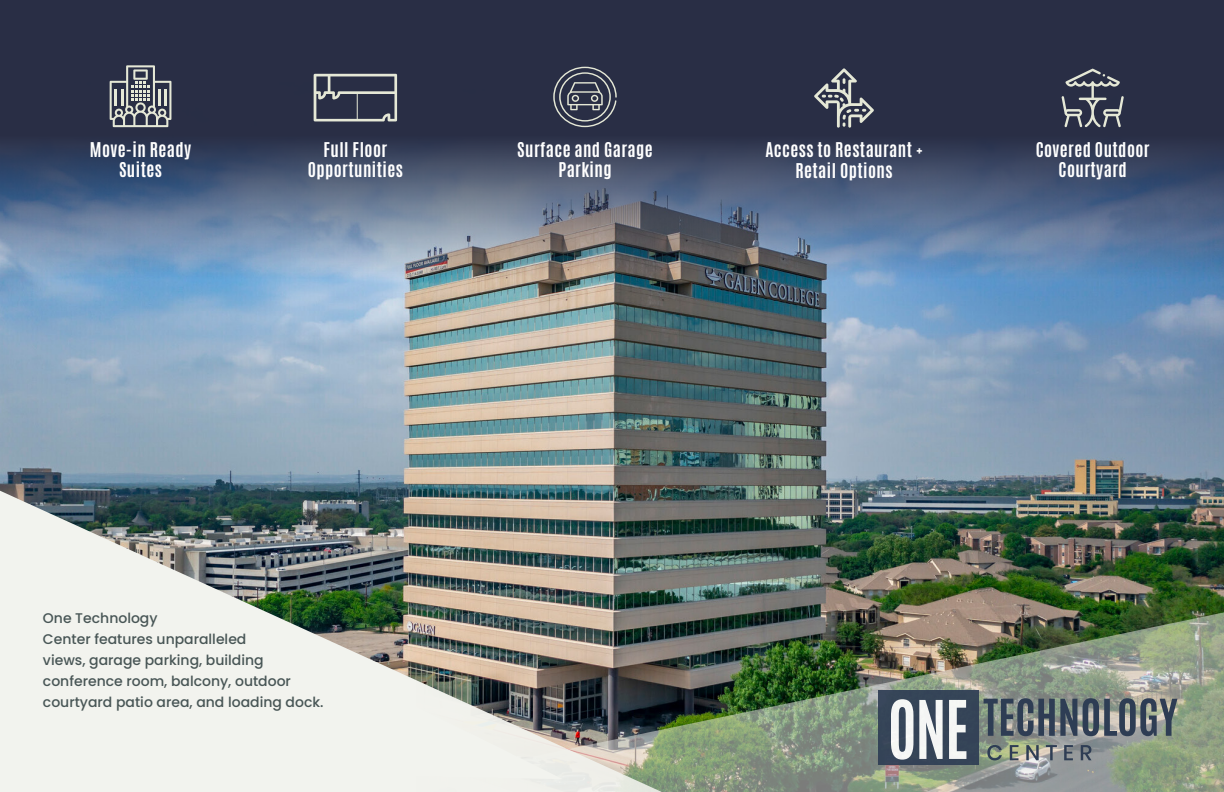
<style>
.page{position:relative;width:1224px;height:792px;background:#292e45}
.page>*{position:absolute;margin:0;border:0;box-sizing:border-box;transform-origin:0 0}
.t1{font:700 68.7px "Antonio";color:#fff;scale:.86 1}
.t2{font:700 17px/20.4px "Antonio";letter-spacing:.025em;color:#fff;text-align:center}
.t3{font:500 14px/21px "Poppins";color:#485656}
</style>
<div class="page">
<img style="left:0;top:83px;width:1224px;height:507px">
<img style="left:759px;top:590px;width:465px;height:202px">
<img style="left:0;top:465px;width:759px;height:327px">
<img style="left:43px;top:521px;width:520px;height:258px">
<svg style="left:110px;top:65px;width:61px;height:62px"></svg>
<svg style="left:553px;top:67px;width:64px;height:60px"></svg>
<svg style="left:314px;top:74px;width:83px;height:47px"></svg>
<svg style="left:1062px;top:69px;width:62px;height:58px"></svg>
<svg style="left:984px;top:698px;width:93px;height:38px"></svg>
<svg style="left:1083px;top:698px;width:94px;height:38px"></svg>
<svg style="left:987px;top:745px;width:15px;height:15px"></svg>
<svg style="left:1010px;top:745px;width:9px;height:15px"></svg>
<svg style="left:1026px;top:745px;width:13px;height:15px"></svg>
<svg style="left:1046px;top:745px;width:11px;height:15px"></svg>
<svg style="left:1064px;top:745px;width:9px;height:15px"></svg>
<svg style="left:1081px;top:745px;width:11px;height:15px"></svg>
<div style="left:878px;top:691px;width:101px;height:74px;background:#354458"></div>
<svg style="left:814px;top:68px;width:60px;height:60px"></svg>
<p class="t2" style="left:90px;top:140px;width:103px">Move-in Ready<br>Suites</p>
<p class="t2" style="left:308px;top:140px;width:97px">Full Floor<br>Opportunities</p>
<p class="t2" style="left:517px;top:140px;width:137px">Surface and Garage<br>Parking</p>
<p class="t2" style="left:1036px;top:140px;width:116px">Covered Outdoor<br>Courtyard</p>
<p class="t2" style="left:765px;top:140px;width:159px">Access to Restaurant +<br>Retail Options</p>
<p class="t3" style="left:43px;top:607px;width:282px">One Technology<br>Center features unparalleled<br>views, garage parking, building conference room, balcony, outdoor courtyard patio area, and loading dock.</p>
<h1 class="t1" style="left:888px;top:678px;width:96px">ONE</h1>
</div>
